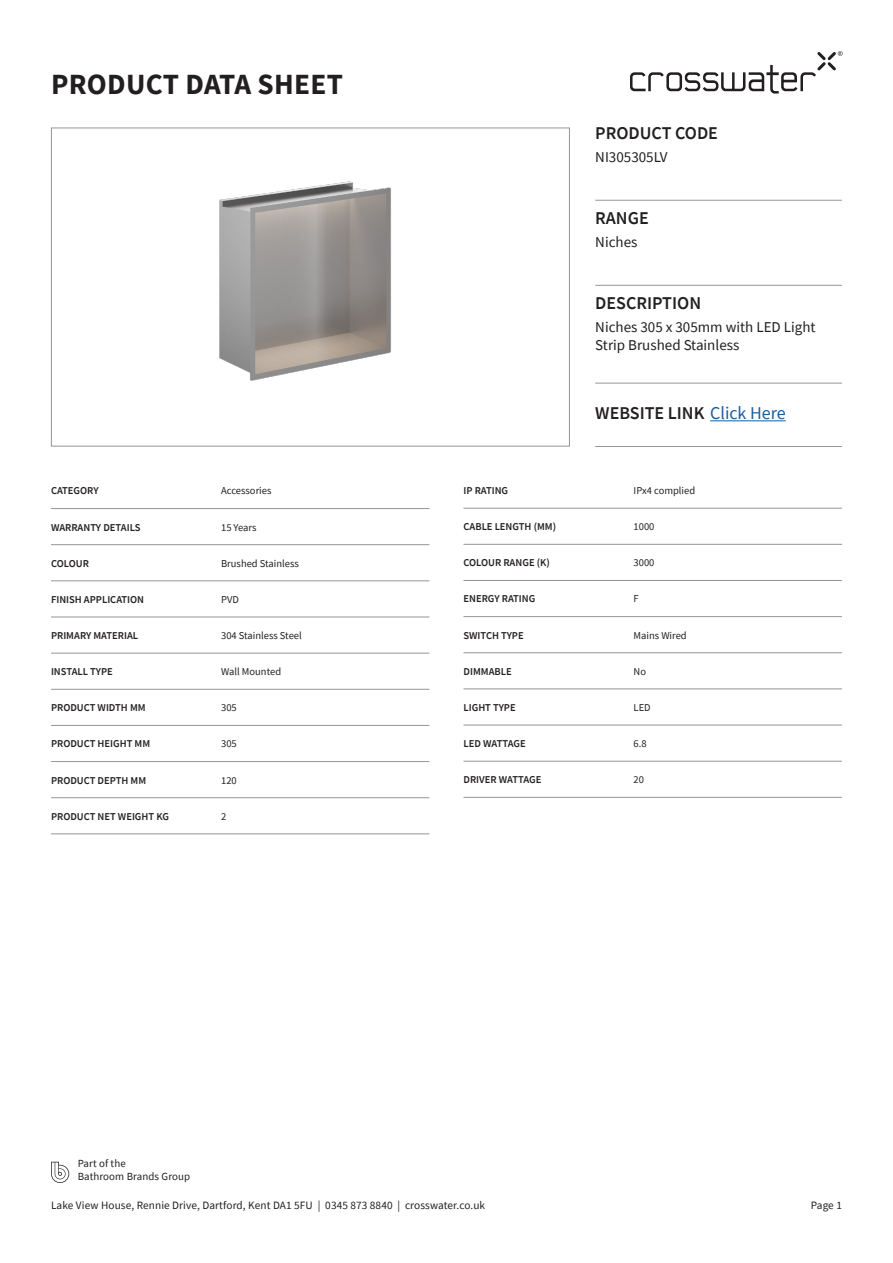
<style>
.page{position:relative;width:893px;height:1263px;background:#fff}
.page>*{position:absolute;margin:0;border:0;box-sizing:border-box;transform-origin:0 0}
.t1{font:700 29.25px "Source Sans Pro";letter-spacing:.01em;color:#231f20}
.Product_Table_Title{font:600 18px "Source Sans Pro";color:#231f20}
.Product_Table_Copy{font:15px/18px "Source Sans Pro";color:#231f20}
.Part_of_BBG{font:11.25px "Source Sans Pro";letter-spacing:.01em;color:#231f20}
.Information{font:11.25px "Source Sans Pro";color:#231f20}
.Part_of_BBG-2{font:10.8px "Source Sans Pro";letter-spacing:.01em;color:#231f20}
.Table_Title{font:600 10.5px "Source Sans Pro";color:#231f20}
.Table_copy{font:10.5px "Source Sans Pro";color:#231f20}
.s1{font-weight:400;color:#175d9e}
</style>
<div class="page">
<div style="left:51px;top:128px;width:519px;height:318px;border:1px solid #939598"></div>
<svg style="left:51px;top:1162px;width:18px;height:21px"></svg>
<svg style="left:630px;top:51px;width:213px;height:43px"></svg>
<hr style="left:595px;top:200px;width:247px;height:1px;background:#939598">
<hr style="left:595px;top:285px;width:247px;height:1px;background:#939598">
<hr style="left:595px;top:446px;width:247px;height:1px;background:#939598">
<img style="left:219px;top:181px;width:172px;height:200px">
<hr style="left:595px;top:383px;width:247px;height:1px;background:#939598">
<hr style="left:710px;top:420px;width:76px;height:1px;background:#175d9e">
<hr style="left:51px;top:508px;width:378px;height:1px;background:#939598">
<hr style="left:51px;top:544px;width:378px;height:1px;background:#939598">
<hr style="left:51px;top:580px;width:378px;height:1px;background:#939598">
<hr style="left:51px;top:617px;width:378px;height:1px;background:#939598">
<hr style="left:51px;top:653px;width:378px;height:1px;background:#939598">
<hr style="left:51px;top:689px;width:378px;height:1px;background:#939598">
<hr style="left:51px;top:725px;width:378px;height:1px;background:#939598">
<hr style="left:51px;top:761px;width:378px;height:1px;background:#939598">
<hr style="left:51px;top:797px;width:378px;height:1px;background:#939598">
<hr style="left:51px;top:833px;width:378px;height:1px;background:#939598">
<hr style="left:463px;top:508px;width:379px;height:1px;background:#939598">
<hr style="left:463px;top:544px;width:379px;height:1px;background:#939598">
<hr style="left:463px;top:580px;width:379px;height:1px;background:#939598">
<hr style="left:463px;top:616px;width:379px;height:1px;background:#939598">
<hr style="left:463px;top:652px;width:379px;height:1px;background:#939598">
<hr style="left:463px;top:688px;width:379px;height:1px;background:#939598">
<hr style="left:463px;top:725px;width:379px;height:1px;background:#939598">
<hr style="left:463px;top:761px;width:379px;height:1px;background:#939598">
<hr style="left:463px;top:797px;width:379px;height:1px;background:#939598">
<p class="t1" style="left:51px;top:64px;width:294px">PRODUCT DATA SHEET</p>
<p class="Table_Title" style="left:51px;top:484px;width:49px">CATEGORY</p>
<p class="Table_copy" style="left:221px;top:484px;width:52px">Accessories</p>
<p class="Table_Title" style="left:51px;top:520px;width:91px">WARRANTY DETAILS</p>
<p class="Table_copy" style="left:221px;top:520px;width:37px">15 Years</p>
<p class="Table_Title" style="left:51px;top:556px;width:39px">COLOUR</p>
<p class="Table_copy" style="left:221px;top:556px;width:79px">Brushed Stainless</p>
<p class="Table_Title" style="left:51px;top:592px;width:95px">FINISH APPLICATION</p>
<p class="Table_copy" style="left:221px;top:593px;width:19px">PVD</p>
<p class="Table_Title" style="left:51px;top:629px;width:89px">PRIMARY MATERIAL</p>
<p class="Table_copy" style="left:221px;top:629px;width:82px">304 Stainless Steel</p>
<p class="Table_Title" style="left:51px;top:665px;width:63px">INSTALL TYPE</p>
<p class="Table_copy" style="left:221px;top:665px;width:62px">Wall Mounted</p>
<p class="Table_Title" style="left:51px;top:701px;width:96px">PRODUCT WIDTH MM</p>
<p class="Table_copy" style="left:221px;top:701px;width:17px">305</p>
<p class="Table_Title" style="left:51px;top:737px;width:101px">PRODUCT HEIGHT MM</p>
<p class="Table_copy" style="left:221px;top:737px;width:17px">305</p>
<p class="Table_Title" style="left:51px;top:773px;width:97px">PRODUCT DEPTH MM</p>
<p class="Table_copy" style="left:221px;top:773px;width:17px">120</p>
<p class="Table_Title" style="left:51px;top:809px;width:119px">PRODUCT NET WEIGHT KG</p>
<p class="Table_copy" style="left:221px;top:809px;width:7px">2</p>
<p class="Product_Table_Title" style="left:595px;top:121px;width:124px">PRODUCT CODE</p>
<p class="Product_Table_Copy" style="left:595px;top:148px;width:74px">NI305305LV</p>
<p class="Product_Table_Title" style="left:595px;top:206px;width:55px">RANGE</p>
<p class="Product_Table_Copy" style="left:595px;top:233px;width:44px">Niches</p>
<p class="Product_Table_Title" style="left:595px;top:291px;width:107px">DESCRIPTION</p>
<p class="Product_Table_Copy" style="left:595px;top:318px;width:222px">Niches 305 x 305mm with LED Light<br>Strip Brushed Stainless</p>
<p class="Product_Table_Title" style="left:595px;top:402px;width:192px">WEBSITE LINK <span class="s1">Click Here</span></p>
<p class="Table_Title" style="left:463px;top:484px;width:46px">IP RATING</p>
<p class="Table_copy" style="left:634px;top:484px;width:63px">IPx4 complied</p>
<p class="Table_Title" style="left:463px;top:520px;width:94px">CABLE LENGTH (MM)</p>
<p class="Table_copy" style="left:634px;top:520px;width:22px">1000</p>
<p class="Table_Title" style="left:463px;top:556px;width:88px">COLOUR RANGE (K)</p>
<p class="Table_copy" style="left:634px;top:556px;width:22px">3000</p>
<p class="Table_Title" style="left:463px;top:592px;width:73px">ENERGY RATING</p>
<p class="Table_copy" style="left:634px;top:592px;width:7px">F</p>
<p class="Table_Title" style="left:463px;top:628px;width:62px">SWITCH TYPE</p>
<p class="Table_copy" style="left:634px;top:628px;width:55px">Mains Wired</p>
<p class="Table_Title" style="left:463px;top:664px;width:50px">DIMMABLE</p>
<p class="Table_copy" style="left:634px;top:665px;width:14px">No</p>
<p class="Table_Title" style="left:463px;top:700px;width:54px">LIGHT TYPE</p>
<p class="Table_copy" style="left:634px;top:701px;width:19px">LED</p>
<p class="Table_Title" style="left:463px;top:737px;width:64px">LED WATTAGE</p>
<p class="Table_copy" style="left:634px;top:737px;width:15px">6.8</p>
<p class="Table_Title" style="left:463px;top:773px;width:79px">DRIVER WATTAGE</p>
<p class="Table_copy" style="left:634px;top:773px;width:12px">20</p>
<p class="Part_of_BBG-2" style="left:78px;top:1156px;width:50px">Part of the</p>
<p class="Part_of_BBG-2" style="left:78px;top:1169px;width:114px">Bathroom Brands Group</p>
<p class="Part_of_BBG" style="left:51px;top:1198px;width:436px">Lake View House, Rennie Drive, Dartford, Kent DA1 5FU | 0345 873 8840 | crosswater.co.uk</p>
<p class="Information" style="left:811px;top:1198px;width:33px">Page 1</p>
</div>
